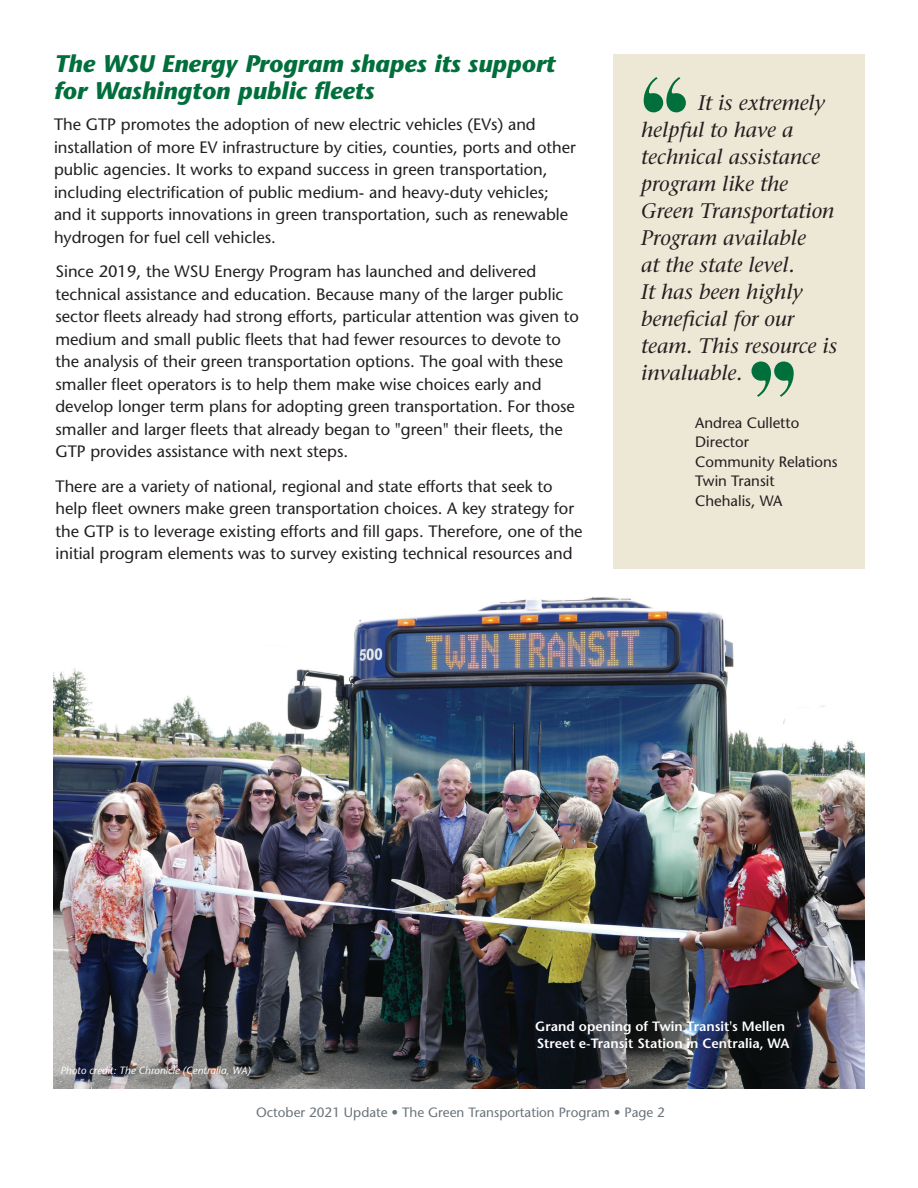
<style>
.page{position:relative;width:918px;height:1188px;background:#fff}
.page>*{position:absolute;margin:0;border:0;box-sizing:border-box;transform-origin:0 0}
.t1{font:italic 700 24px/27px "Stone Sans Std";color:#006f3c}
.t2{font:italic 500 21px/27px "Stone Serif Std";color:#231f20}
.t3{font:500 16.5px/22.5px "Stone Sans Std";color:#231f20}
.t4{font:500 15px/19.5px "Stone Sans Std";color:#231f20}
.t5{font:600 13.5px/16.5px "Stone Sans Std";color:#fff}
.t6{font:500 13.5px "Stone Sans Std";color:#6a747b}
.t7{font:italic 500 10.5px "Stone Sans Std";color:#fff}
</style>
<div class="page">
<img style="left:54px;top:548px;width:810px;height:541px">
<div style="left:614px;top:54px;width:252px;height:514px;background:#ede7d5"></div>
<svg style="left:751px;top:362px;width:43px;height:35px"></svg>
<svg style="left:644px;top:77px;width:42px;height:35px"></svg>
<h1 class="t1" style="left:54px;top:50px;width:503px">The WSU Energy Program shapes its support for Washington public fleets</h1>
<p class="t3" style="left:54px;top:113px;width:524px">The GTP promotes the adoption of new electric vehicles (EVs) and installation of more EV infrastructure by cities, counties, ports and other public agencies. It works to expand success in green transportation, including electrification of public medium- and heavy-duty vehicles; and it supports innovations in green transportation, such as renewable hydrogen for fuel cell vehicles.</p>
<p class="t3" style="left:56px;top:260px;width:525px">Since 2019, the WSU Energy Program has launched and delivered technical assistance and education. Because many of the larger public sector fleets already had strong efforts, particular attention was given to medium and small public fleets that had fewer resources to devote to the analysis of their green transportation options. The goal with these smaller fleet operators is to help them make wise choices early and develop longer term plans for adopting green transportation. For those smaller and larger fleets that already began to "green" their fleets, the GTP provides assistance with next steps.</p>
<p class="t3" style="left:56px;top:475px;width:529px">There are a variety of national, regional and state efforts that seek to help fleet owners make green transportation choices. A key strategy for the GTP is to leverage existing efforts and fill gaps. Therefore, one of the initial program elements was to survey existing technical resources and</p>
<p class="t2" style="left:641px;top:89px;width:197px;text-indent:57px">It is extremely helpful to have a technical assistance program like the<br>Green Transportation<br>Program available<br>at the state level.<br>It has been highly beneficial for our team. This resource is invaluable.</p>
<p class="t4" style="left:695px;top:413px;width:144px">Andrea Culletto<br>Director<br>Community Relations<br>Twin Transit<br>Chehalis, WA</p>
<p class="t7" style="left:60px;top:1064px;width:192px">Photo credit: The Chronicle (Centralia, WA)</p>
<p class="t5" style="left:535px;top:1018px;width:256px">Grand opening of Twin Transit's Mellen<br>Street e-Transit Station in Centralia, WA</p>
<p class="t6" style="left:256px;top:1104px;width:410px">October 2021 Update • The Green Transportation Program • Page 2</p>
</div>
